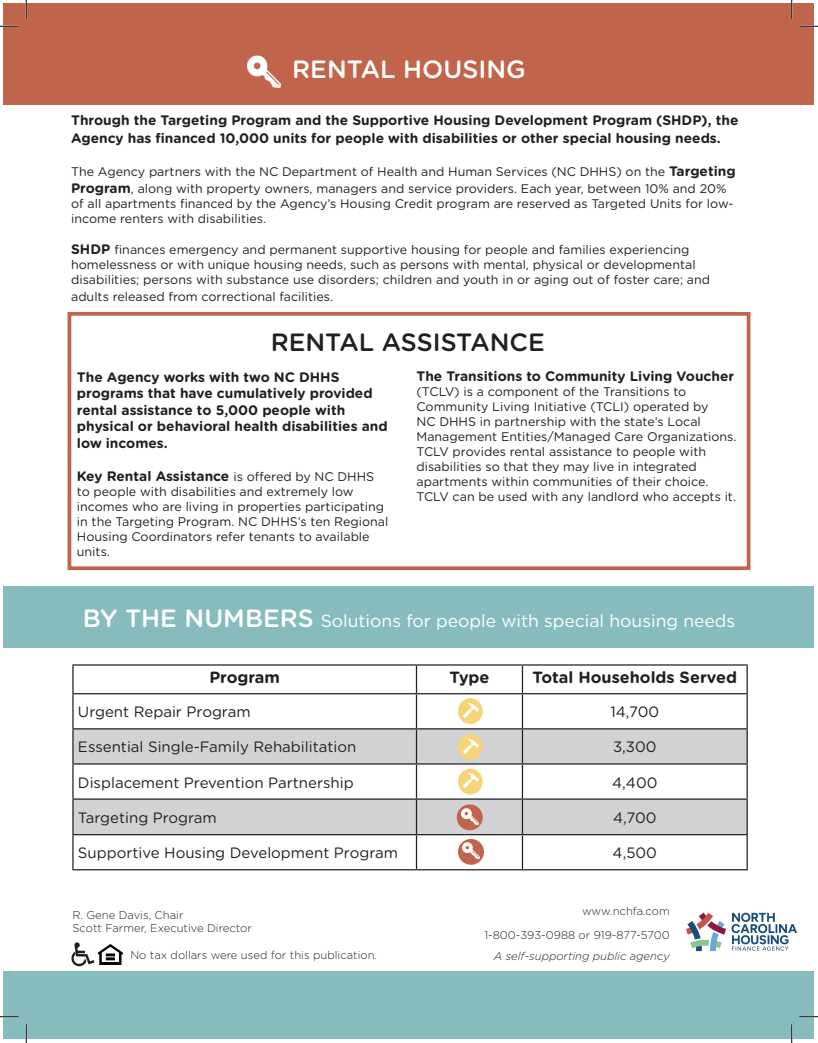
<style>
.page{position:relative;width:818px;height:1043px;background:#fff}
.page>*{position:absolute;margin:0;border:0;box-sizing:border-box;transform-origin:0 0}
.t1{font:500 25px "Gotham Rounded";color:#231f20}
.t2{font:500 25px "Gotham Rounded";color:#fff}
.t3{font:17.5px "Gotham Rounded";color:#fff}
.t4{font:700 16.25px "Gotham Rounded";color:#231f20}
.t5{font:15px "Gotham Rounded";color:#231f20}
.t6{font:700 13.75px/16.5px "Gotham Rounded";color:#231f20}
.t7{font:12.5px/15px "Gotham Rounded";color:#231f20}
.t8{font:300 11.25px/13.5px "Gotham Rounded";color:#231f20}
.t9{font:italic 300 11.25px "Gotham Rounded";color:#231f20}
.s1{font-weight:700;font-size:13.75px}
.s2{font-weight:400;font-size:12.5px}
.s3{font-weight:500;font-size:25px}
</style>
<div class="page">
<svg style="left:74px;top:729px;width:672px;height:105px;fill:#d1d2d4"></svg>
<hr style="left:72px;top:664px;width:344px;height:1px;background:#231f20">
<hr style="left:72px;top:665px;width:2px;height:28px;background:#231f20">
<hr style="left:416px;top:664px;width:106px;height:1px;background:#231f20">
<svg style="left:416px;top:665px;width:1px;height:28px"></svg>
<hr style="left:522px;top:664px;width:225px;height:1px;background:#231f20">
<svg style="left:522px;top:665px;width:1px;height:28px"></svg>
<svg style="left:746px;top:665px;width:1px;height:28px"></svg>
<hr style="left:72px;top:693px;width:344px;height:1px;background:#231f20">
<hr style="left:72px;top:694px;width:2px;height:34px;background:#231f20">
<hr style="left:416px;top:693px;width:106px;height:1px;background:#231f20">
<hr style="left:416px;top:694px;width:1px;height:34px;background:#231f20">
<hr style="left:522px;top:693px;width:225px;height:1px;background:#231f20">
<hr style="left:522px;top:694px;width:1px;height:34px;background:#231f20">
<hr style="left:746px;top:694px;width:1px;height:34px;background:#231f20">
<hr style="left:72px;top:728px;width:344px;height:1px;background:#231f20">
<hr style="left:72px;top:729px;width:2px;height:34px;background:#231f20">
<hr style="left:416px;top:728px;width:106px;height:1px;background:#231f20">
<hr style="left:416px;top:729px;width:1px;height:34px;background:#231f20">
<hr style="left:522px;top:728px;width:225px;height:1px;background:#231f20">
<hr style="left:522px;top:729px;width:1px;height:34px;background:#231f20">
<hr style="left:746px;top:729px;width:1px;height:34px;background:#231f20">
<hr style="left:416px;top:764px;width:1px;height:34px;background:#231f20">
<hr style="left:522px;top:764px;width:1px;height:34px;background:#231f20">
<hr style="left:72px;top:799px;width:2px;height:35px;background:#231f20">
<hr style="left:416px;top:799px;width:1px;height:35px;background:#231f20">
<hr style="left:522px;top:799px;width:1px;height:35px;background:#231f20">
<hr style="left:746px;top:799px;width:1px;height:35px;background:#231f20">
<hr style="left:72px;top:834px;width:344px;height:1px;background:#231f20">
<hr style="left:72px;top:835px;width:2px;height:34px;background:#231f20">
<hr style="left:416px;top:834px;width:106px;height:1px;background:#231f20">
<hr style="left:416px;top:835px;width:1px;height:34px;background:#231f20">
<hr style="left:522px;top:834px;width:225px;height:1px;background:#231f20">
<hr style="left:522px;top:835px;width:1px;height:34px;background:#231f20">
<hr style="left:746px;top:835px;width:1px;height:34px;background:#231f20">
<hr style="left:72px;top:869px;width:344px;height:1px;background:#231f20">
<hr style="left:416px;top:869px;width:106px;height:1px;background:#231f20">
<hr style="left:522px;top:869px;width:225px;height:1px;background:#231f20">
<hr style="left:72px;top:763px;width:344px;height:1px;background:#231f20">
<hr style="left:72px;top:764px;width:2px;height:34px;background:#231f20">
<hr style="left:416px;top:763px;width:106px;height:1px;background:#231f20">
<hr style="left:522px;top:763px;width:225px;height:1px;background:#231f20">
<hr style="left:746px;top:764px;width:1px;height:34px;background:#231f20">
<hr style="left:72px;top:798px;width:344px;height:1px;background:#231f20">
<hr style="left:416px;top:798px;width:106px;height:1px;background:#231f20">
<hr style="left:522px;top:798px;width:225px;height:1px;background:#231f20">
<div style="left:4px;top:37px;width:810px;height:67px;background:#c0654c"></div>
<div style="left:4px;top:4px;width:810px;height:33px;background:#c0654c"></div>
<div style="left:68px;top:312px;width:682px;height:258px;border:4px solid #c0654c"></div>
<div style="left:4px;top:586px;width:810px;height:62px;background:#87bcbf"></div>
<div style="left:4px;top:971px;width:810px;height:68px;background:#87bcbf"></div>
<div style="left:456px;top:804px;width:26px;height:26px;background:#c0654c;border-radius:50%"></div>
<img style="left:461px;top:808px;width:17px;height:16px">
<div style="left:458px;top:698px;width:24px;height:26px;background:#f6d477;border-radius:50%"></div>
<img style="left:463px;top:703px;width:15px;height:14px">
<img style="left:98px;top:944px;width:24px;height:20px">
<img style="left:72px;top:942px;width:23px;height:24px">
<img style="left:247px;top:55px;width:34px;height:32px">
<div style="left:458px;top:734px;width:24px;height:26px;background:#f6d477;border-radius:50%"></div>
<img style="left:463px;top:739px;width:15px;height:14px">
<div style="left:458px;top:768px;width:24px;height:26px;background:#f6d477;border-radius:50%"></div>
<img style="left:463px;top:773px;width:15px;height:14px">
<div style="left:458px;top:839px;width:26px;height:25px;background:#c0654c;border-radius:50%"></div>
<img style="left:463px;top:842px;width:17px;height:16px">
<svg style="left:0;top:25px;width:19px;height:2px"></svg>
<svg style="left:799px;top:25px;width:19px;height:2px"></svg>
<svg style="left:0;top:1015px;width:19px;height:2px"></svg>
<svg style="left:799px;top:1016px;width:19px;height:1px"></svg>
<svg style="left:25px;top:0;width:2px;height:19px"></svg>
<svg style="left:25px;top:1024px;width:2px;height:18px"></svg>
<svg style="left:790px;top:0;width:2px;height:19px"></svg>
<svg style="left:791px;top:1024px;width:1px;height:18px"></svg>
<img style="left:685px;top:861px;width:112px;height:91px">
<h1 class="t2" style="left:292px;top:51px;width:235px">RENTAL HOUSING</h1>
<p class="t6" style="left:71px;top:111px;width:668px;line-height:18px">Through the Targeting Program and the Supportive Housing Development Program (SHDP), the<br>Agency has financed 10,000 units for people with disabilities or other special housing needs.</p>
<p class="t7" style="left:71px;top:163px;width:666px;line-height:16.5px">The Agency partners with the NC Department of Health and Human Services (NC DHHS) on the <span class="s1">Targeting<br>Program</span>, along with property owners, managers and service providers. Each year, between 10% and 20%</p>
<p class="t7" style="left:71px;top:195px;width:664px">of all apartments financed by the Agency’s Housing Credit program are reserved as Targeted Units for low&shy;income renters with disabilities.</p>
<p class="t7" style="left:71px;top:242px;width:640px"><span class="s1">SHDP</span> finances emergency and permanent supportive housing for people and families experiencing homelessness or with unique housing needs, such as persons with mental, physical or developmental disabilities; persons with substance use disorders; children and youth in or aging out of foster care; and</p>
<p class="t7" style="left:71px;top:288px;width:263px">adults released from correctional facilities.</p>
<h1 class="t1" style="left:271px;top:324px;width:275px">RENTAL ASSISTANCE</h1>
<p class="t6" style="left:77px;top:368px;width:312px">The Agency works with two NC DHHS programs that have cumulatively provided rental assistance to 5,000 people with physical or behavioral health disabilities and low incomes.</p>
<p class="t6" style="left:77px;top:467px;width:299px">Key Rental Assistance <span class="s2">is offered by NC DHHS</span></p>
<p class="t7" style="left:77px;top:483px;width:313px">to people with disabilities and extremely low incomes who are living in properties participating in the Targeting Program. NC DHHS’s ten Regional Housing Coordinators refer tenants to available units.</p>
<p class="t6" style="left:416px;top:367px;width:319px">The Transitions to Community Living Voucher</p>
<p class="t7" style="left:416px;top:383px;width:321px">(TCLV) is a component of the Transitions to Community Living Initiative (TCLI) operated by<br>NC DHHS in partnership with the state’s Local Management Entities/Managed Care Organizations.<br>TCLV provides rental assistance to people with disabilities so that they may live in integrated apartments within communities of their choice.<br>TCLV can be used with any landlord who accepts it.</p>
<h2 class="t3" style="left:83px;top:609px;width:653px"><span class="s3">BY THE NUMBERS</span> Solutions for people with special housing needs</h2>
<h3 class="t4" style="left:209px;top:665px;width:72px">Program</h3>
<h3 class="t4" style="left:449px;top:665px;width:42px">Type</h3>
<h3 class="t4" style="left:532px;top:665px;width:206px">Total Households Served</h3>
<p class="t5" style="left:78px;top:701px;width:174px">Urgent Repair Program</p>
<p class="t5" style="left:610px;top:701px;width:50px">14,700</p>
<p class="t5" style="left:78px;top:736px;width:280px">Essential Single-Family Rehabilitation</p>
<p class="t5" style="left:613px;top:736px;width:45px">3,300</p>
<p class="t5" style="left:78px;top:772px;width:277px">Displacement Prevention Partnership</p>
<p class="t5" style="left:612px;top:772px;width:47px">4,400</p>
<p class="t5" style="left:78px;top:807px;width:140px">Targeting Program</p>
<p class="t5" style="left:613px;top:807px;width:45px">4,700</p>
<p class="t5" style="left:78px;top:842px;width:321px">Supportive Housing Development Program</p>
<p class="t5" style="left:612px;top:842px;width:46px">4,500</p>
<p class="t8" style="left:72px;top:907px;width:181px">R. Gene Davis, Chair<br>Scott Farmer, Executive Director</p>
<p class="t8" style="left:484px;top:899px;width:187px;line-height:23.2px;text-align:right">www.nchfa.com<br>1-800-393-0988 or 919-877-5700</p>
<p class="t8" style="left:130px;top:947px;width:248px">No tax dollars were used for this publication.</p>
<p class="t9" style="left:494px;top:948px;width:177px">A self-supporting public agency</p>
</div>
